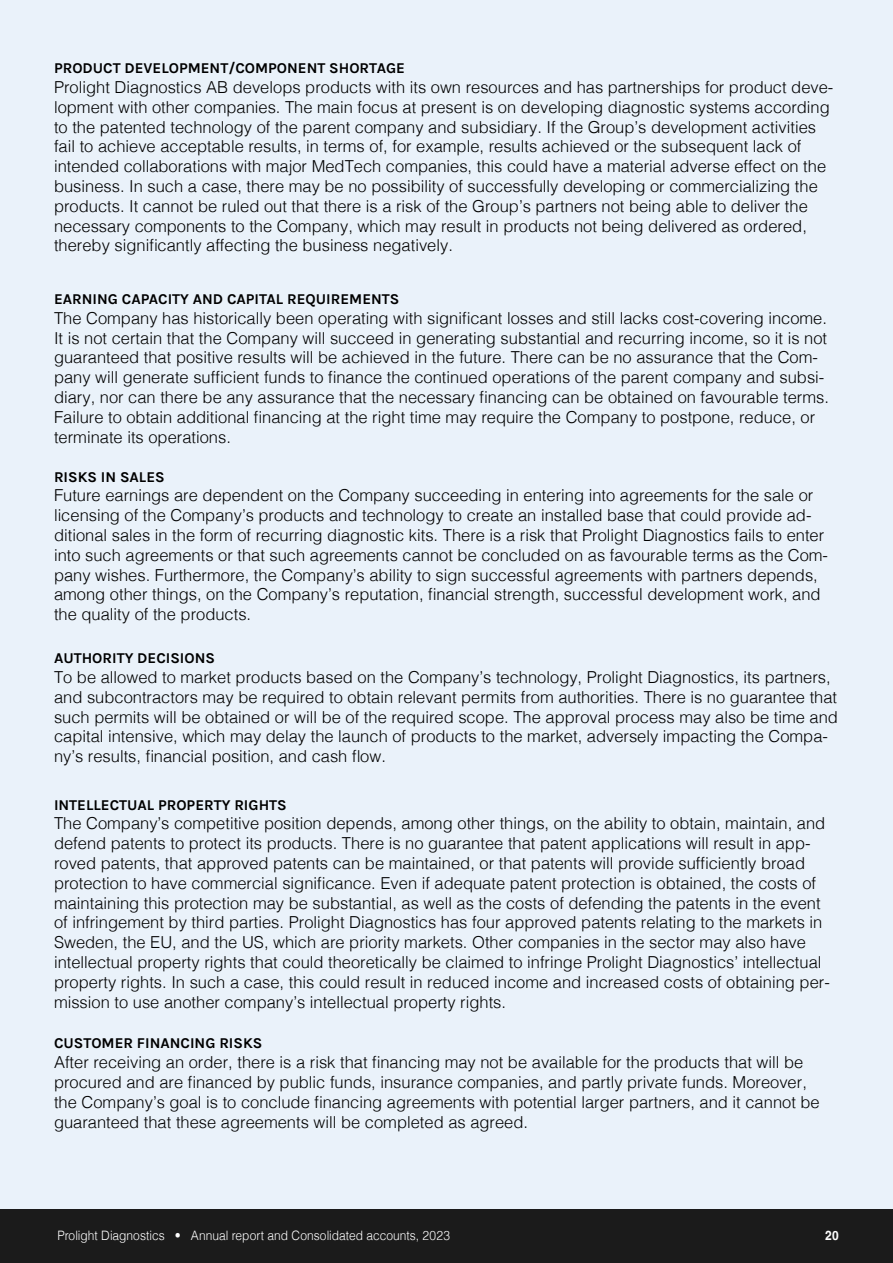
<style>
.page{position:relative;width:893px;height:1263px;background:#fff}
.page>*{position:absolute;margin:0;border:0;box-sizing:border-box;transform-origin:0 0}
.t1{font:300 16.5px/19.8px "Helvetica";color:#000}
.t2{font:700 15px "Karla";color:#000}
.t3{font:300 12.9px "Helvetica";color:#fff;scale:.93 1}
.t4{font:700 12.9px "Helvetica";color:#fff;scale:.93 1}
</style>
<div class="page">
<div style="left:0;top:1209px;width:893px;height:54px;background:#1b1b1b"></div>
<div style="left:0;top:0;width:893px;height:1209px;background:#eaf2fa"></div>
<p class="t2" style="left:54px;top:59px;width:353px">PRODUCT DEVELOPMENT/COMPONENT SHORTAGE</p>
<p class="t1" style="left:54px;top:76px;width:781px">Prolight Diagnostics AB develops products with its own resources and has partnerships for product deve&shy;lopment with other companies. The main focus at present is on developing diagnostic systems according to the patented technology of the parent company and subsidiary. If the Group’s development activities fail to achieve acceptable results, in terms of, for example, results achieved or the subsequent lack of intended collaborations with major MedTech companies, this could have a material adverse effect on the business. In such a case, there may be no possibility of successfully developing or commercializing the products. It cannot be ruled out that there is a risk of the Group’s partners not being able to deliver the necessary components to the Company, which may result in products not being delivered as ordered, thereby significantly affecting the business negatively.</p>
<p class="t2" style="left:54px;top:289px;width:347px">EARNING CAPACITY AND CAPITAL REQUIREMENTS</p>
<p class="t1" style="left:54px;top:307px;width:776px">The Company has historically been operating with significant losses and still lacks cost-covering income.<br>It is not certain that the Company will succeed in generating substantial and recurring income, so it is not guaranteed that positive results will be achieved in the future. There can be no assurance that the Com&shy;pany will generate sufficient funds to finance the continued operations of the parent company and subsi&shy;diary, nor can there be any assurance that the necessary financing can be obtained on favourable terms.<br>Failure to obtain additional financing at the right time may require the Company to postpone, reduce, or terminate its operations.</p>
<p class="t2" style="left:54px;top:467px;width:112px">RISKS IN SALES</p>
<p class="t1" style="left:54px;top:484px;width:776px">Future earnings are dependent on the Company succeeding in entering into agreements for the sale or licensing of the Company’s products and technology to create an installed base that could provide ad&shy;ditional sales in the form of recurring diagnostic kits. There is a risk that Prolight Diagnostics fails to enter into such agreements or that such agreements cannot be concluded on as favourable terms as the Com&shy;pany wishes. Furthermore, the Company’s ability to sign successful agreements with partners depends, among other things, on the Company’s reputation, financial strength, successful development work, and the quality of the products.</p>
<p class="t2" style="left:54px;top:649px;width:163px">AUTHORITY DECISIONS</p>
<p class="t1" style="left:54px;top:666px;width:785px">To be allowed to market products based on the Company’s technology, Prolight Diagnostics, its partners, and subcontractors may be required to obtain relevant permits from authorities. There is no guarantee that such permits will be obtained or will be of the required scope. The approval process may also be time and capital intensive, which may delay the launch of products to the market, adversely impacting the Compa&shy;ny’s results, financial position, and cash flow.</p>
<p class="t2" style="left:54px;top:795px;width:234px">INTELLECTUAL PROPERTY RIGHTS</p>
<p class="t1" style="left:54px;top:812px;width:777px">The Company’s competitive position depends, among other things, on the ability to obtain, maintain, and defend patents to protect its products. There is no guarantee that patent applications will result in app&shy;roved patents, that approved patents can be maintained, or that patents will provide sufficiently broad protection to have commercial significance. Even if adequate patent protection is obtained, the costs of maintaining this protection may be substantial, as well as the costs of defending the patents in the event of infringement by third parties. Prolight Diagnostics has four approved patents relating to the markets in Sweden, the EU, and the US, which are priority markets. Other companies in the sector may also have intellectual property rights that could theoretically be claimed to infringe Prolight Diagnostics’ intellectual property rights. In such a case, this could result in reduced income and increased costs of obtaining per&shy;mission to use another company’s intellectual property rights.</p>
<p class="t2" style="left:54px;top:1034px;width:210px">CUSTOMER FINANCING RISKS</p>
<p class="t1" style="left:54px;top:1051px;width:767px">After receiving an order, there is a risk that financing may not be available for the products that will be procured and are financed by public funds, insurance companies, and partly private funds. Moreover, the Company’s goal is to conclude financing agreements with potential larger partners, and it cannot be guaranteed that these agreements will be completed as agreed.</p>
<p class="t3" style="left:57px;top:1225px;width:424px">Prolight Diagnostics • Annual report and Consolidated accounts, 2023</p>
<p class="t4" style="left:825px;top:1225px;width:16px">20</p>
</div>
